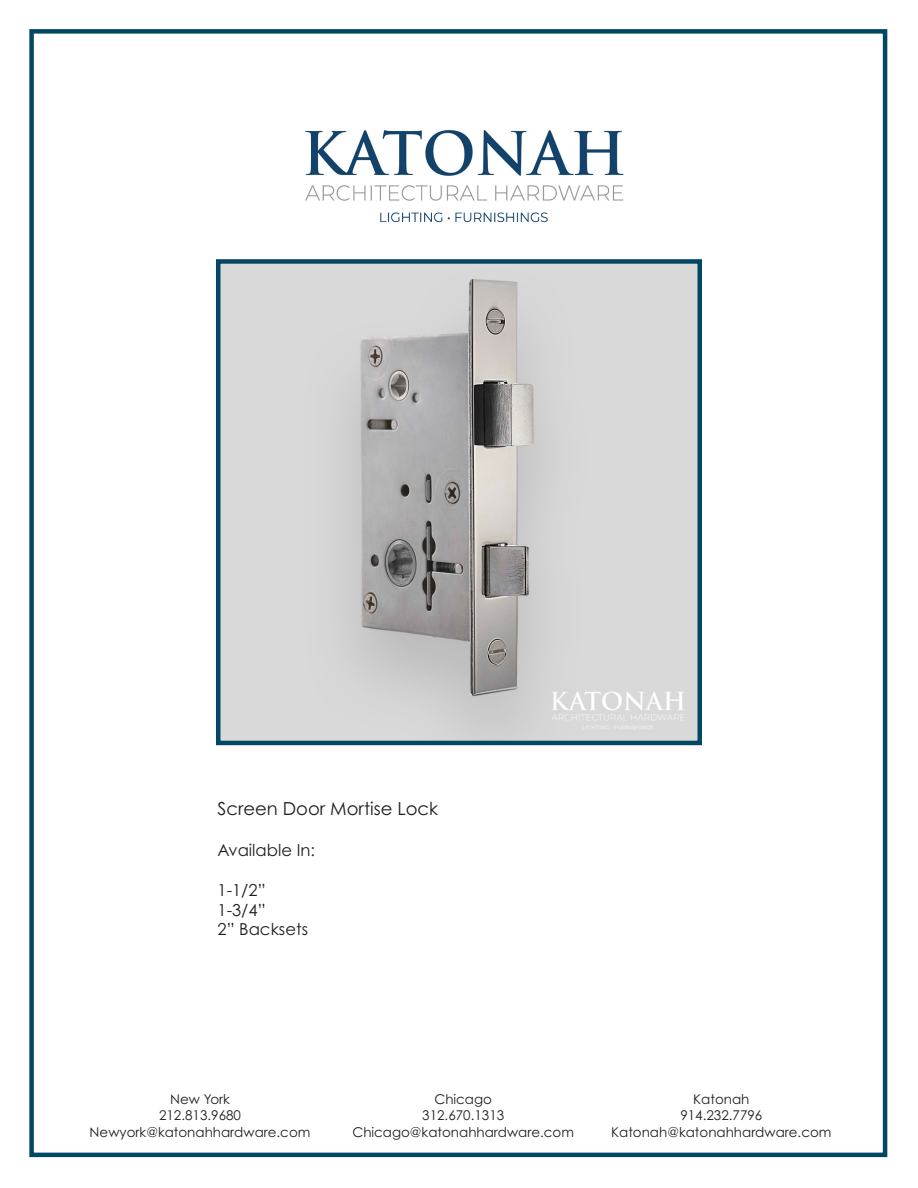
<style>
.page{position:relative;width:918px;height:1188px;background:#fff}
.page>*{position:absolute;margin:0;border:0;box-sizing:border-box;transform-origin:0 0}
.t1{font:18px "Century Gothic Pro";color:#231f20}
.t2{font:16.5px "Century Gothic Pro";color:#231f20}
.t3{font:13.5px "Century Gothic Pro";color:#231f20}
</style>
<div class="page">
<div style="left:29px;top:29px;width:858px;height:1128px;border:4px solid #024865"></div>
<img style="left:221px;top:264px;width:476px;height:476px">
<div style="left:216px;top:259px;width:486px;height:486px;border:4px solid #024865"></div>
<img style="left:305px;top:129px;width:319px;height:94px">
<p class="t1" style="left:218px;top:797px;width:222px">Screen Door Mortise Lock</p>
<p class="t2" style="left:218px;top:840px;width:99px">Available In:</p>
<p class="t2" style="left:218px;top:880px;width:50px">1-1/2”</p>
<p class="t2" style="left:218px;top:900px;width:50px">1-3/4”</p>
<p class="t2" style="left:218px;top:919px;width:92px">2” Backsets</p>
<p class="t3" style="left:170px;top:1091px;width:61px">New York</p>
<p class="t3" style="left:159px;top:1107px;width:83px">212.813.9680</p>
<p class="t3" style="left:90px;top:1123px;width:222px">Newyork@katonahhardware.com</p>
<p class="t3" style="left:434px;top:1091px;width:59px">Chicago</p>
<p class="t3" style="left:422px;top:1107px;width:83px">312.670.1313</p>
<p class="t3" style="left:352px;top:1123px;width:223px">Chicago@katonahhardware.com</p>
<p class="t3" style="left:693px;top:1091px;width:58px">Katonah</p>
<p class="t3" style="left:680px;top:1107px;width:83px">914.232.7796</p>
<p class="t3" style="left:611px;top:1123px;width:222px">Katonah@katonahhardware.com</p>
</div>
